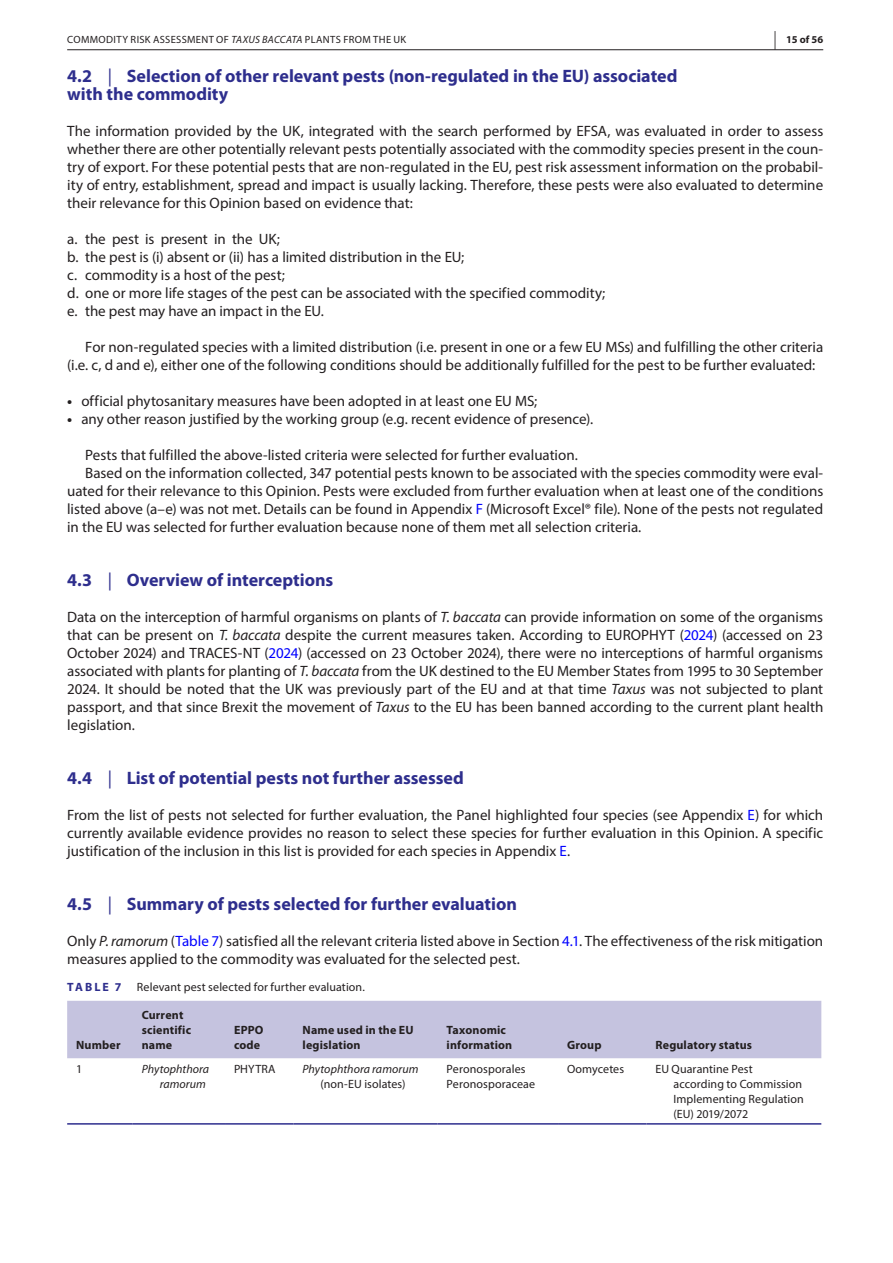
<style>
.page{position:relative;width:893px;height:1263px;background:#fff}
.page>*{position:absolute;margin:0;border:0;box-sizing:border-box;transform-origin:0 0}
.t1{font:700 18px/18px "Myriad Pro";letter-spacing:-.005em;color:#2e2e8d}
.t2{font:15px/18px "Myriad Pro";color:#231f20;text-align:justify}
.t3{font:12px/15px "Myriad Pro";letter-spacing:.005em;color:#231f20}
.t4{font:700 12px/15px "Myriad Pro";letter-spacing:.015em;color:#231f20}
.t5{font:italic 12px/15px "Myriad Pro";letter-spacing:.005em;color:#231f20;text-align:right}
.t6{font:700 12px "Myriad Pro";letter-spacing:.165em;color:#2e2e8d}
.t7{font:10.5px "Myriad Pro";letter-spacing:.035em;color:#231f20}
.t8{font:700 10.5px "Myriad Pro";color:#231f20}
.s1{font-style:italic}
.s2{font-size:18.6px}
.s3{font-weight:400}
.s4{font-weight:700}
.s5{color:#00f}
</style>
<div class="page">
<hr style="left:67px;top:49px;width:756px;height:1px;background:#231f20">
<div style="left:67px;top:1001px;width:754px;height:57px;background:#c5c3df"></div>
<hr style="left:67px;top:1123px;width:66px;height:1px;background:#2e2e8d">
<hr style="left:133px;top:1123px;width:92px;height:1px;background:#2e2e8d">
<hr style="left:225px;top:1123px;width:69px;height:1px;background:#2e2e8d">
<hr style="left:294px;top:1123px;width:144px;height:1px;background:#2e2e8d">
<hr style="left:438px;top:1123px;width:120px;height:1px;background:#2e2e8d">
<hr style="left:558px;top:1123px;width:88px;height:1px;background:#2e2e8d">
<hr style="left:646px;top:1123px;width:175px;height:1px;background:#2e2e8d">
<p class="t7" style="left:67px;top:33px;width:340px">COMMODITY RISK ASSESSMENT OF <span class="s1">TAXUS BACCATA</span> PLANTS FROM THE UK</p>
<p class="t8" style="left:774px;top:32px;width:51px"><span class="s2">|</span> 15 of 56</p>
<p class="t1" style="left:67px;top:66px;width:612px">4.2 <span class="s3">|</span> Selection of other relevant pests (non-regulated in the EU) associated with the commodity</p>
<p class="t2" style="left:67px;top:122px;width:758px">The information provided by the UK, integrated with the search performed by EFSA, was evaluated in order to assess whether there are other potentially relevant pests potentially associated with the commodity species present in the coun&shy;try of export. For these potential pests that are non-regulated in the EU, pest risk assessment information on the probabil&shy;ity of entry, establishment, spread and impact is usually lacking. Therefore, these pests were also evaluated to determine their relevance for this Opinion based on evidence that:</p>
<p class="t2" style="left:67px;top:230px;width:540px;text-align:left">a. the pest is present in the UK;<br>b. the pest is (i) absent or (ii) has a limited distribution in the EU;<br>c. commodity is a host of the pest;<br>d. one or more life stages of the pest can be associated with the specified commodity; e. the pest may have an impact in the EU.</p>
<p class="t2" style="left:67px;top:338px;width:758px;text-indent:18px">For non-regulated species with a limited distribution (i.e. present in one or a few EU MSs) and fulfilling the other criteria (i.e. c, d and e), either one of the following conditions should be additionally fulfilled for the pest to be further evaluated:</p>
<p class="t2" style="left:67px;top:392px;width:472px"><span class="s4">•</span> official phytosanitary measures have been adopted in at least one EU MS;</p>
<p class="t2" style="left:67px;top:410px;width:528px"><span class="s4">•</span> any other reason justified by the working group (e.g. recent evidence of presence).</p>
<p class="t2" style="left:85px;top:446px;width:494px">Pests that fulfilled the above-listed criteria were selected for further evaluation.</p>
<p class="t2" style="left:85px;top:464px;width:740px">Based on the information collected, 347 potential pests known to be associated with the species commodity were eval-</p>
<p class="t2" style="left:67px;top:482px;width:758px">uated for their relevance to this Opinion. Pests were excluded from further evaluation when at least one of the conditions</p>
<p class="t2" style="left:67px;top:500px;width:758px">listed above (a–e) was not met. Details can be found in Appendix <span class="s5">F</span> (Microsoft Excel® file). None of the pests not regulated</p>
<p class="t2" style="left:67px;top:518px;width:576px">in the EU was selected for further evaluation because none of them met all selection criteria.</p>
<p class="t1" style="left:67px;top:570px;width:268px">4.3 <span class="s3">|</span> Overview of interceptions</p>
<p class="t2" style="left:67px;top:608px;width:758px">Data on the interception of harmful organisms on plants of <span class="s1">T. baccata</span> can provide information on some of the organisms that can be present on <span class="s1">T. baccata</span> despite the current measures taken. According to EUROPHYT (<span class="s5">2024</span>) (accessed on 23<br>October 2024) and TRACES-NT (<span class="s5">2024</span>) (accessed on 23 October 2024), there were no interceptions of harmful organisms associated with plants for planting of <span class="s1">T. baccata</span> from the UK destined to the EU Member States from 1995 to 30 September 2024. It should be noted that the UK was previously part of the EU and at that time <span class="s1">Taxus</span> was not subjected to plant passport, and that since Brexit the movement of <span class="s1">Taxus</span> to the EU has been banned according to the current plant health legislation.</p>
<p class="t1" style="left:67px;top:768px;width:398px">4.4 <span class="s3">|</span> List of potential pests not further assessed</p>
<p class="t2" style="left:67px;top:806px;width:758px">From the list of pests not selected for further evaluation, the Panel highlighted four species (see Appendix <span class="s5">E</span>) for which currently available evidence provides no reason to select these species for further evaluation in this Opinion. A specific justification of the inclusion in this list is provided for each species in Appendix <span class="s5">E</span>.</p>
<p class="t1" style="left:67px;top:894px;width:451px">4.5 <span class="s3">|</span> Summary of pests selected for further evaluation</p>
<p class="t2" style="left:67px;top:932px;width:758px">Only <span class="s1">P. ramorum</span> (<span class="s5">Table 7</span>) satisfied all the relevant criteria listed above in Section <span class="s5">4.1</span>. The effectiveness of the risk mitigation measures applied to the commodity was evaluated for the selected pest.</p>
<p class="t6" style="left:67px;top:979px;width:56px">TABLE 7</p>
<p class="t3" style="left:137px;top:979px;width:229px">Relevant pest selected for further evaluation.</p>
<p class="t4" style="left:76px;top:1037px;width:46px">Number</p>
<p class="t4" style="left:142px;top:1007px;width:51px">Current scientific name</p>
<p class="t4" style="left:234px;top:1022px;width:31px">EPPO code</p>
<p class="t4" style="left:303px;top:1022px;width:112px">Name used in the EU legislation</p>
<p class="t4" style="left:447px;top:1022px;width:67px">Taxonomic information</p>
<p class="t4" style="left:567px;top:1037px;width:36px">Group</p>
<p class="t4" style="left:655px;top:1037px;width:98px">Regulatory status</p>
<p class="t3" style="left:76px;top:1061px;width:8px">1</p>
<p class="t5" style="left:142px;top:1061px;width:69px">Phytophthora ramorum</p>
<p class="t3" style="left:234px;top:1061px;width:43px">PHYTRA</p>
<p class="t5" style="left:303px;top:1061px;width:117px">Phytophthora ramorum</p>
<p class="t3" style="left:321px;top:1076px;width:86px">(non-EU isolates)</p>
<p class="t3" style="left:447px;top:1061px;width:90px">Peronosporales<br>Peronosporaceae</p>
<p class="t3" style="left:567px;top:1061px;width:59px">Oomycetes</p>
<p class="t3" style="left:673px;top:1061px;width:132px;text-indent:-18px">EU Quarantine Pest according to Commission<br>Implementing Regulation (EU) 2019/2072</p>
</div>
